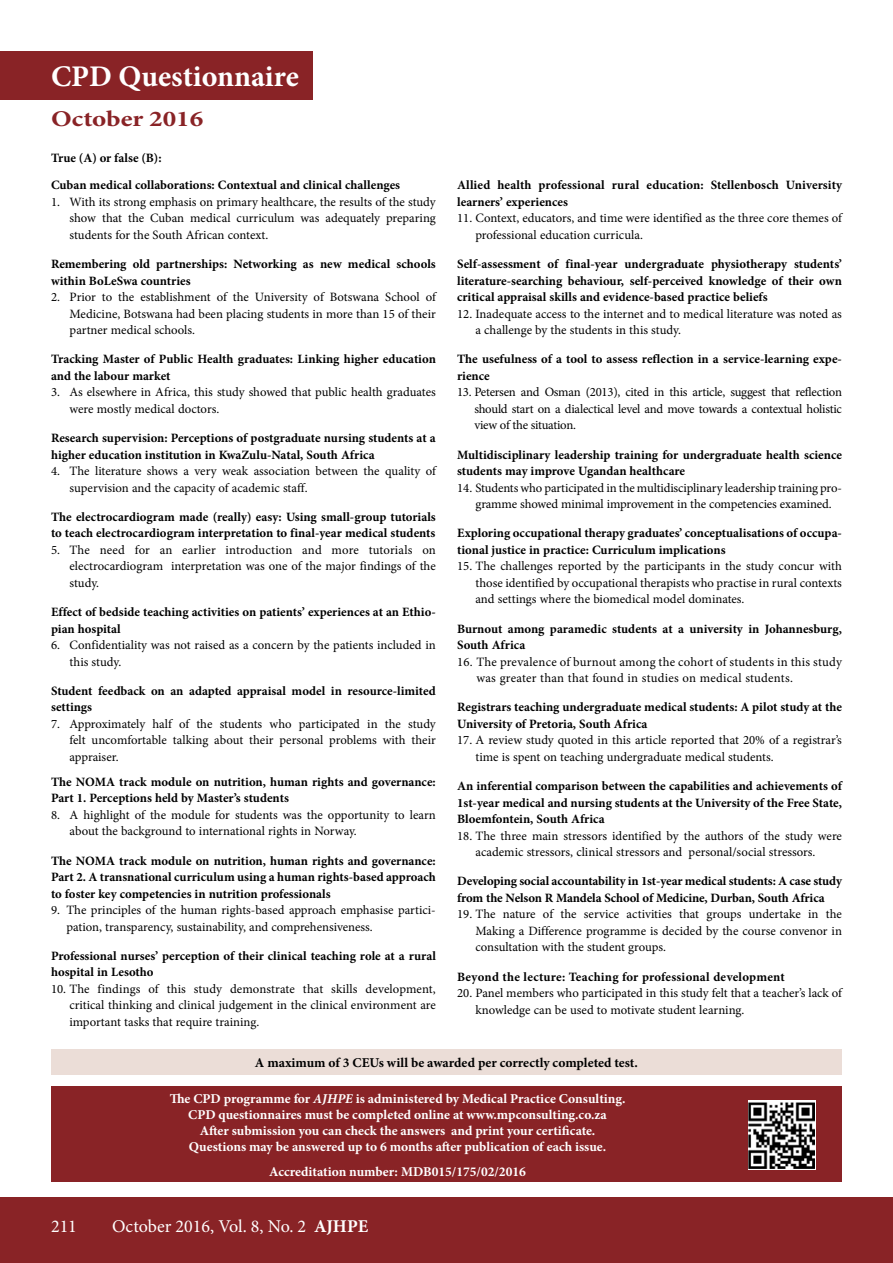
<style>
.page{position:relative;width:893px;height:1263px;background:#fff}
.page>*{position:absolute;margin:0;border:0;box-sizing:border-box;transform-origin:0 0}
.t1{font:700 30px "Minion Pro";color:#fff}
.t2{font:700 22.5px "Minion Pro";color:#892326;scale:1.2 1}
.t3{font:18px "Minion Pro";color:#fff}
.t4{font:700 13.5px/16.2px "Minion Pro";color:#fff;text-align:center}
.t5{font:700 13.5px "Minion Pro";color:#000}
.t6{font:12.75px/16.5px "Minion Pro";color:#000}
.t7{font:700 12.75px/16.5px "Minion Pro";color:#000}
.t8{font:700 12.75px "Minion Pro";letter-spacing:.02em;color:#000}
.s1{font-style:italic}
.s2{font-weight:700}
</style>
<div class="page">
<div style="left:0;top:1197px;width:893px;height:66px;background:#892326"></div>
<div style="left:0;top:51px;width:313px;height:49px;background:#892326"></div>
<div style="left:51px;top:1086px;width:791px;height:96px;background:#892326"></div>
<div style="left:51px;top:1049px;width:791px;height:26px;background:#ebddd7"></div>
<svg style="left:748px;top:1100px;width:68px;height:70px"></svg>
<img style="left:748px;top:1102px;width:67px;height:66px">
<h1 class="t1" style="left:51px;top:55px;width:249px">CPD Questionnaire</h1>
<h2 class="t2" style="left:51px;top:103px;width:128px">October 2016</h2>
<p class="t7" style="left:51px;top:150px;width:112px">True (A) or false (B):</p>
<p class="t7" style="left:51px;top:177px;width:351px">Cuban medical collaborations: Contextual and clinical challenges</p>
<p class="t6" style="left:70px;top:194px;width:368px;text-align:justify;text-indent:-19px">1. With its strong emphasis on primary healthcare, the results of the study show that the Cuban medical curriculum was adequately preparing students for the South African context.</p>
<p class="t7" style="left:51px;top:256px;width:386px">Remembering old partnerships: Networking as new medical schools within BoLeSwa countries</p>
<p class="t6" style="left:70px;top:289px;width:368px;text-align:justify;text-indent:-19px">2. Prior to the establishment of the University of Botswana School of Medicine, Botswana had been placing students in more than 15 of their partner medical schools.</p>
<p class="t7" style="left:51px;top:351px;width:386px">Tracking Master of Public Health graduates: Linking higher education and the labour market</p>
<p class="t6" style="left:70px;top:384px;width:368px;text-indent:-19px">3. As elsewhere in Africa, this study showed that public health graduates were mostly medical doctors.</p>
<p class="t7" style="left:51px;top:430px;width:386px">Research supervision: Perceptions of postgraduate nursing students at a higher education institution in KwaZulu-Natal, South Africa</p>
<p class="t6" style="left:70px;top:463px;width:368px;text-indent:-19px">4. The literature shows a very weak association between the quality of supervision and the capacity of academic staff.</p>
<p class="t7" style="left:51px;top:508px;width:386px">The electrocardiogram made (really) easy: Using small-group tutorials to teach electrocardiogram interpretation to final-year medical students</p>
<p class="t6" style="left:70px;top:542px;width:368px;text-align:justify;text-indent:-19px">5. The need for an earlier introduction and more tutorials on electrocardiogram interpretation was one of the major findings of the study.</p>
<p class="t7" style="left:51px;top:604px;width:385px">Effect of bedside teaching activities on patients’ experiences at an Ethio&shy;pian hospital</p>
<p class="t6" style="left:70px;top:637px;width:368px;text-indent:-19px">6. Confidentiality was not raised as a concern by the patients included in this study.</p>
<p class="t7" style="left:51px;top:682px;width:386px">Student feedback on an adapted appraisal model in resource-limited settings</p>
<p class="t6" style="left:70px;top:716px;width:368px;text-align:justify;text-indent:-19px">7. Approximately half of the students who participated in the study felt uncomfortable talking about their personal problems with their appraiser.</p>
<p class="t7" style="left:51px;top:773px;width:386px">The NOMA track module on nutrition, human rights and governance:<br>Part 1. Perceptions held by Master’s students</p>
<p class="t6" style="left:70px;top:807px;width:368px;text-indent:-19px">8. A highlight of the module for students was the opportunity to learn about the background to international rights in Norway.</p>
<p class="t7" style="left:51px;top:852px;width:386px;text-align:justify">The NOMA track module on nutrition, human rights and governance:<br>Part 2. A transnational curriculum using a human rights-based approach to foster key competencies in nutrition professionals</p>
<p class="t6" style="left:66px;top:902px;width:369px;text-indent:-15px">9. The principles of the human rights-based approach emphasise partici&shy;pation, transparency, sustainability, and comprehensiveness.</p>
<p class="t7" style="left:51px;top:947px;width:386px">Professional nurses’ perception of their clinical teaching role at a rural hospital in Lesotho</p>
<p class="t6" style="left:69px;top:981px;width:368px;text-align:justify;text-indent:-18px">10. The findings of this study demonstrate that skills development, critical thinking and clinical judgement in the clinical environment are important tasks that require training.</p>
<p class="t7" style="left:457px;top:177px;width:386px">Allied health professional rural education: Stellenbosch University learners’ experiences</p>
<p class="t6" style="left:475px;top:210px;width:368px;text-indent:-18px">11. Context, educators, and time were identified as the three core themes of professional education curricula.</p>
<p class="t7" style="left:457px;top:256px;width:386px;text-align:justify">Self-assessment of final-year undergraduate physiotherapy students’ literature-searching behaviour, self-perceived knowledge of their own critical appraisal skills and evidence-based practice beliefs</p>
<p class="t6" style="left:475px;top:305px;width:368px;text-indent:-18px">12. Inadequate access to the internet and to medical literature was noted as a challenge by the students in this study.</p>
<p class="t7" style="left:457px;top:351px;width:385px">The usefulness of a tool to assess reflection in a service-learning expe&shy;rience</p>
<p class="t6" style="left:474px;top:384px;width:369px;text-align:justify;text-indent:-17px">13. Petersen and Osman (2013), cited in this article, suggest that reflection should start on a dialectical level and move towards a contextual holistic view of the situation.</p>
<p class="t7" style="left:457px;top:446px;width:386px">Multidisciplinary leadership training for undergraduate health science students may improve Ugandan healthcare</p>
<p class="t6" style="left:475px;top:479px;width:367px;text-indent:-18px">14. Students who participated in the multidisciplinary leadership training pro&shy;gramme showed minimal improvement in the competencies examined.</p>
<p class="t7" style="left:457px;top:525px;width:385px">Exploring occupational therapy graduates’ conceptualisations of occupa&shy;tional justice in practice: Curriculum implications</p>
<p class="t6" style="left:475px;top:558px;width:368px;text-align:justify;text-indent:-18px">15. The challenges reported by the participants in the study concur with those identified by occupational therapists who practise in rural contexts and settings where the biomedical model dominates.</p>
<p class="t7" style="left:457px;top:620px;width:386px">Burnout among paramedic students at a university in Johannesburg,<br>South Africa</p>
<p class="t6" style="left:476px;top:653px;width:367px;text-indent:-19px">16. The prevalence of burnout among the cohort of students in this study was greater than that found in studies on medical students.</p>
<p class="t7" style="left:457px;top:699px;width:386px">Registrars teaching undergraduate medical students: A pilot study at the<br>University of Pretoria, South Africa</p>
<p class="t6" style="left:475px;top:732px;width:368px;text-indent:-18px">17. A review study quoted in this article reported that 20% of a registrar’s time is spent on teaching undergraduate medical students.</p>
<p class="t7" style="left:457px;top:778px;width:386px;text-align:justify">An inferential comparison between the capabilities and achievements of 1st-year medical and nursing students at the University of the Free State, Bloemfontein, South Africa</p>
<p class="t6" style="left:475px;top:827px;width:368px;text-indent:-18px">18. The three main stressors identified by the authors of the study were academic stressors, clinical stressors and personal/social stressors.</p>
<p class="t7" style="left:457px;top:873px;width:386px">Developing social accountability in 1st-year medical students: A case study from the Nelson R Mandela School of Medicine, Durban, South Africa</p>
<p class="t6" style="left:475px;top:906px;width:368px;text-align:justify;text-indent:-18px">19. The nature of the service activities that groups undertake in the Making a Difference programme is decided by the course convenor in consultation with the student groups.</p>
<p class="t8" style="left:457px;top:968px;width:329px">Beyond the lecture: Teaching for professional development</p>
<p class="t6" style="left:475px;top:985px;width:368px;text-indent:-18px">20. Panel members who participated in this study felt that a teacher’s lack of knowledge can be used to motivate student learning.</p>
<p class="t5" style="left:255px;top:1053px;width:385px">A maximum of 3 CEUs will be awarded per correctly completed test.</p>
<p class="t4" style="left:170px;top:1090px;width:457px">The CPD programme for <span class="s1">AJHPE</span> is administered by Medical Practice Consulting.<br>CPD questionnaires must be completed online at www.mpconsulting.co.za<br>After submission you can check the answers and print your certificate.<br>Questions may be answered up to 6 months after publication of each issue.</p>
<p class="t4" style="left:269px;top:1163px;width:258px">Accreditation number: MDB015/175/02/2016</p>
<h3 class="t3" style="left:51px;top:1214px;width:27px">211</h3>
<h3 class="t3" style="left:112px;top:1214px;width:258px">October 2016, Vol. 8, No. 2 <span class="s2">AJHPE</span></h3>
</div>
